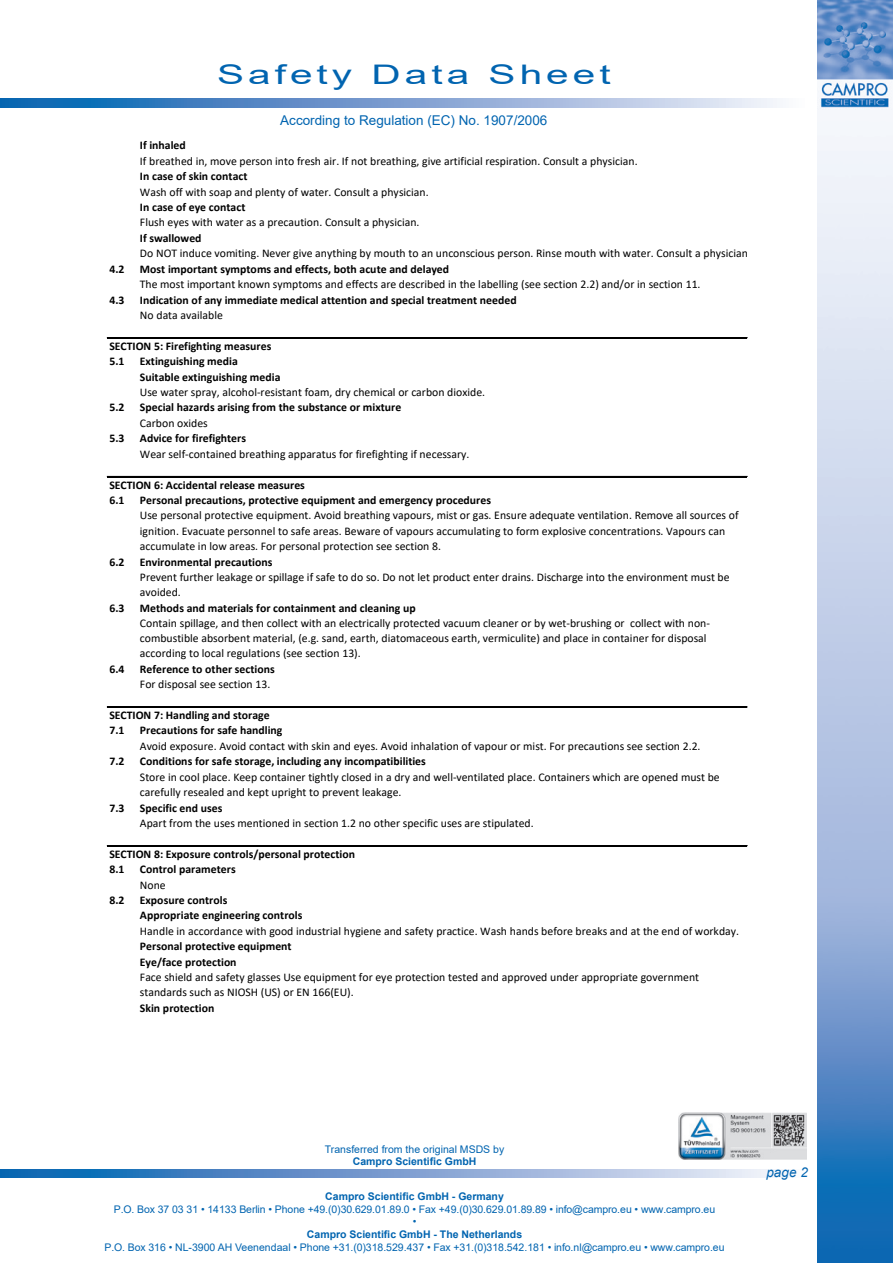
<style>
.page{position:relative;width:893px;height:1263px;background:#fff}
.page>*{position:absolute;margin:0;border:0;box-sizing:border-box;transform-origin:0 0}
.t1{font:27px "Arial";letter-spacing:.1em;color:#0164b0;scale:1.5 1}
.t2{font:13.5px "Arial";color:#0164b0}
.t3{font:italic 13.5px "Arial";color:#0164b0}
.t4{font:11.7px/15.5px "Calibri";color:#000}
.t5{font:700 11.7px/15.5px "Calibri";color:#000}
.t6{font:10.5px/12.6px "Arial";letter-spacing:-.01em;color:#0164b0;text-align:center}
.t7{font:700 10.5px "Arial";color:#0164b0}
.s1{font-weight:700}
.s2{font-weight:400}
</style>
<div class="page">
<svg style="left:0;top:1169px;width:780px;height:9px;background:#78a1d1"></svg>
<img style="left:817px;top:0;width:76px;height:1263px">
<svg style="left:0;top:99px;width:780px;height:8px;background:#78a1d1"></svg>
<img style="left:678px;top:1112px;width:128px;height:48px">
<hr style="left:107px;top:337px;width:640px;height:1px;background:#000">
<hr style="left:107px;top:338px;width:640px;height:1px;background:#000">
<hr style="left:107px;top:476px;width:640px;height:1px;background:#000">
<hr style="left:107px;top:707px;width:640px;height:1px;background:#000">
<hr style="left:107px;top:845px;width:640px;height:2px;background:#000">
<h1 class="t1" style="left:217px;top:56px;width:264px">Safety Data Sheet</h1>
<p class="t2" style="left:280px;top:111px;width:269px">According to Regulation (EC) No. 1907/2006</p>
<p class="t4" style="left:140px;top:137px;width:612px"><span class="s1">If inhaled<br></span>If breathed in, move person into fresh air. If not breathing, give artificial respiration. Consult a physician.<br><span class="s1">In case of skin contact<br></span>Wash off with soap and plenty of water. Consult a physician.<br><span class="s1">In case of eye contact<br></span>Flush eyes with water as a precaution. Consult a physician.<br><span class="s1">If swallowed<br></span>Do NOT induce vomiting. Never give anything by mouth to an unconscious person. Rinse mouth with water. Consult a physician.</p>
<p class="t5" style="left:109px;top:261px;width:17px">4.2</p>
<p class="t4" style="left:140px;top:261px;width:562px"><span class="s1">Most important symptoms and effects, both acute and delayed<br></span>The most important known symptoms and effects are described in the labelling (see section 2.2) and/or in section 11.</p>
<p class="t5" style="left:109px;top:292px;width:17px">4.3</p>
<p class="t5" style="left:140px;top:292px;width:378px">Indication of any immediate medical attention and special treatment needed<br><span class="s2">No data available</span></p>
<p class="t5" style="left:109px;top:338px;width:163px">SECTION 5: Firefighting measures<br>5.1</p>
<p class="t4" style="left:140px;top:353px;width:347px"><span class="s1">Extinguishing media<br>Suitable extinguishing media<br></span>Use water spray, alcohol-resistant foam, dry chemical or carbon dioxide.</p>
<p class="t5" style="left:109px;top:400px;width:17px">5.2</p>
<p class="t5" style="left:140px;top:400px;width:263px">Special hazards arising from the substance or mixture<br><span class="s2">Carbon oxides</span></p>
<p class="t5" style="left:109px;top:430px;width:17px">5.3</p>
<p class="t4" style="left:140px;top:430px;width:331px"><span class="s1">Advice for firefighters<br></span>Wear self-contained breathing apparatus for firefighting if necessary.</p>
<p class="t5" style="left:109px;top:477px;width:197px">SECTION 6: Accidental release measures<br>6.1</p>
<p class="t5" style="left:140px;top:492px;width:353px">Personal precautions, protective equipment and emergency procedures</p>
<p class="t4" style="left:140px;top:507px;width:600px">Use personal protective equipment. Avoid breathing vapours, mist or gas. Ensure adequate ventilation. Remove all sources of ignition. Evacuate personnel to safe areas. Beware of vapours accumulating to form explosive concentrations. Vapours can accumulate in low areas. For personal protection see section 8.</p>
<p class="t5" style="left:109px;top:554px;width:17px">6.2</p>
<p class="t5" style="left:140px;top:554px;width:134px">Environmental precautions</p>
<p class="t5" style="left:109px;top:600px;width:17px">6.3</p>
<p class="t5" style="left:140px;top:600px;width:277px">Methods and materials for containment and cleaning up</p>
<p class="t4" style="left:140px;top:569px;width:591px">Prevent further leakage or spillage if safe to do so. Do not let product enter drains. Discharge into the environment must be avoided.</p>
<p class="t4" style="left:140px;top:615px;width:572px">Contain spillage, and then collect with an electrically protected vacuum cleaner or by wet-brushing or collect with non&shy;combustible absorbent material, (e.g. sand, earth, diatomaceous earth, vermiculite) and place in container for disposal according to local regulations (see section 13).</p>
<p class="t5" style="left:109px;top:661px;width:17px">6.4</p>
<p class="t5" style="left:140px;top:661px;width:136px">Reference to other sections<br><span class="s2">For disposal see section 13.</span></p>
<p class="t5" style="left:109px;top:707px;width:162px">SECTION 7: Handling and storage<br>7.1</p>
<p class="t5" style="left:140px;top:723px;width:144px">Precautions for safe handling</p>
<p class="t4" style="left:140px;top:738px;width:562px">Avoid exposure. Avoid contact with skin and eyes. Avoid inhalation of vapour or mist. For precautions see section 2.2.</p>
<p class="t5" style="left:109px;top:753px;width:17px">7.2</p>
<p class="t5" style="left:140px;top:753px;width:287px">Conditions for safe storage, including any incompatibilities</p>
<p class="t5" style="left:109px;top:800px;width:17px">7.3</p>
<p class="t4" style="left:140px;top:800px;width:395px"><span class="s1">Specific end uses<br></span>Apart from the uses mentioned in section 1.2 no other specific uses are stipulated.</p>
<p class="t5" style="left:109px;top:846px;width:247px">SECTION 8: Exposure controls/personal protection<br>8.1</p>
<p class="t4" style="left:140px;top:769px;width:581px">Store in cool place. Keep container tightly closed in a dry and well-ventilated place. Containers which are opened must be carefully resealed and kept upright to prevent leakage.</p>
<p class="t5" style="left:140px;top:861px;width:97px">Control parameters</p>
<p class="t4" style="left:140px;top:877px;width:27px">None</p>
<p class="t5" style="left:109px;top:892px;width:17px">8.2</p>
<p class="t4" style="left:140px;top:892px;width:601px"><span class="s1">Exposure controls<br>Appropriate engineering controls<br></span>Handle in accordance with good industrial hygiene and safety practice. Wash hands before breaks and at the end of workday.<br><span class="s1">Personal protective equipment<br>Eye/face protection</span></p>
<p class="t5" style="left:140px;top:1000px;width:76px">Skin protection</p>
<p class="t4" style="left:140px;top:969px;width:561px">Face shield and safety glasses Use equipment for eye protection tested and approved under appropriate government standards such as NIOSH (US) or EN 166(EU).</p>
<p class="t6" style="left:325px;top:1143px;width:181px">Transferred from the original MSDS by</p>
<p class="t7" style="left:353px;top:1154px;width:125px">Campro Scientific GmbH</p>
<p class="t7" style="left:325px;top:1189px;width:180px">Campro Scientific GmbH - Germany</p>
<p class="t6" style="left:114px;top:1203px;width:603px">P.O. Box 37 03 31 • 14133 Berlin • Phone +49.(0)30.629.01.89.0 • Fax +49.(0)30.629.01.89.89 • info@campro.eu • www.campro.eu •</p>
<p class="t7" style="left:307px;top:1227px;width:217px">Campro Scientific GmbH - The Netherlands</p>
<p class="t6" style="left:104px;top:1240px;width:622px">P.O. Box 316 • NL-3900 AH Veenendaal • Phone +31.(0)318.529.437 • Fax +31.(0)318.542.181 • info.nl@campro.eu • www.campro.eu</p>
<p class="t3" style="left:766px;top:1164px;width:43px">page 2</p>
</div>
